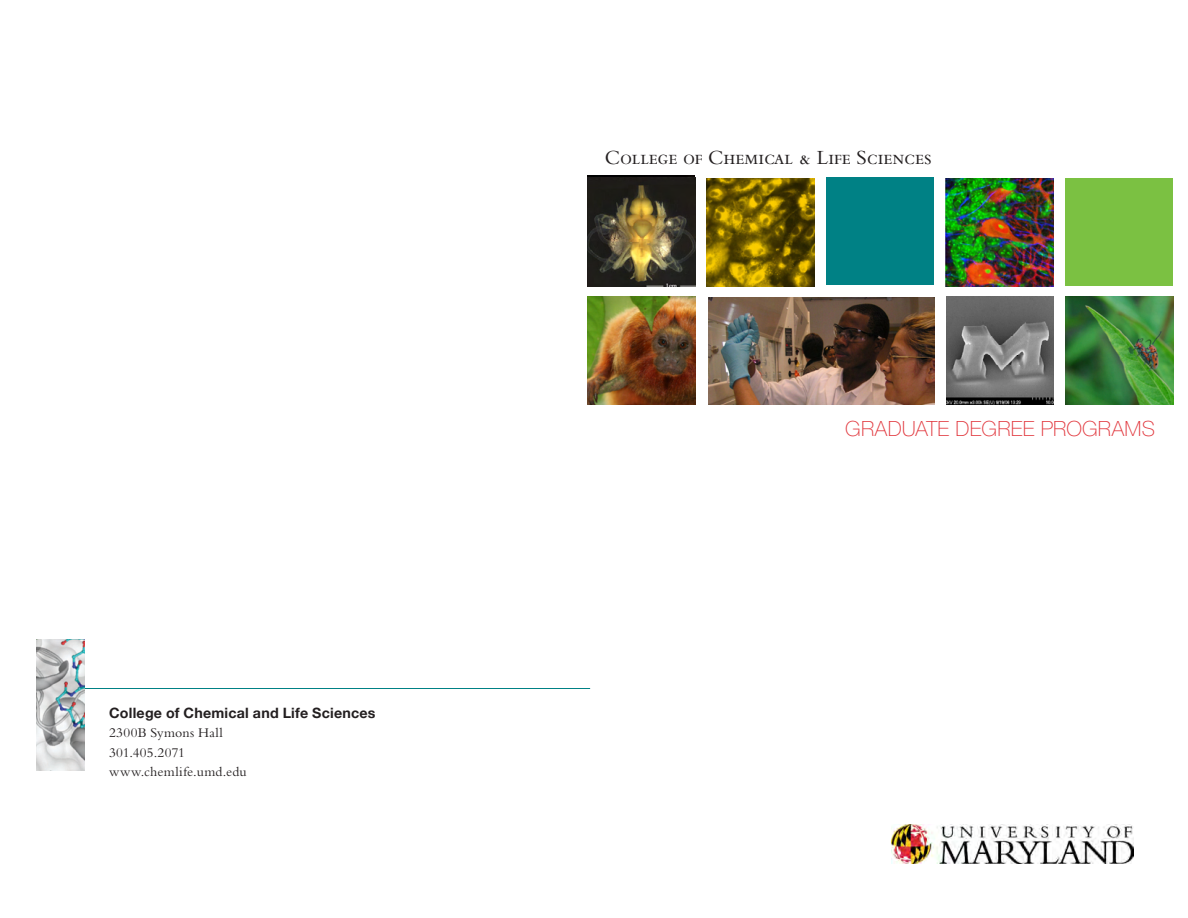
<style>
.page{position:relative;width:1188px;height:918px;background:#fff}
.page>*{position:absolute;margin:0;border:0;box-sizing:border-box;transform-origin:0 0}
.t1{font:21px "Bembo SC";color:#231f20}
.t2{font:100 21px "Helvetica Neue";letter-spacing:.005em;color:#e1373d}
.t3{font:700 14.25px "Helvetica Neue";letter-spacing:.015em;color:#231f20}
.bios{font:13.8px "Bembo";letter-spacing:.02em;color:#231f20}
</style>
<div class="page">
<img style="left:891px;top:824px;width:243px;height:40px">
<img style="left:588px;top:297px;width:108px;height:108px">
<img style="left:707px;top:178px;width:108px;height:108px">
<div style="left:1065px;top:178px;width:108px;height:108px;background:#7bc142"></div>
<img style="left:1066px;top:297px;width:108px;height:108px">
<img style="left:946px;top:178px;width:108px;height:108px">
<img style="left:588px;top:178px;width:108px;height:108px">
<div style="left:826px;top:177px;width:108px;height:108px;background:#008185"></div>
<img style="left:947px;top:297px;width:106px;height:108px">
<img style="left:708px;top:297px;width:226px;height:108px">
<img style="left:36px;top:639px;width:48px;height:132px">
<hr style="left:85px;top:688px;width:505px;height:1px;background:#008185">
<p class="t3" style="left:109px;top:704px;width:268px">College of Chemical and Life Sciences</p>
<p class="bios" style="left:109px;top:725px;width:115px">2300B Symons Hall</p>
<p class="bios" style="left:109px;top:744px;width:77px">301.405.2071</p>
<p class="bios" style="left:109px;top:764px;width:139px">www.chemlife.umd.edu</p>
<p class="t1" style="left:605px;top:146px;width:329px">College of Chemical &amp; Life Sciences</p>
<p class="t2" style="left:845px;top:417px;width:311px">GRADUATE DEGREE PROGRAMS</p>
</div>
